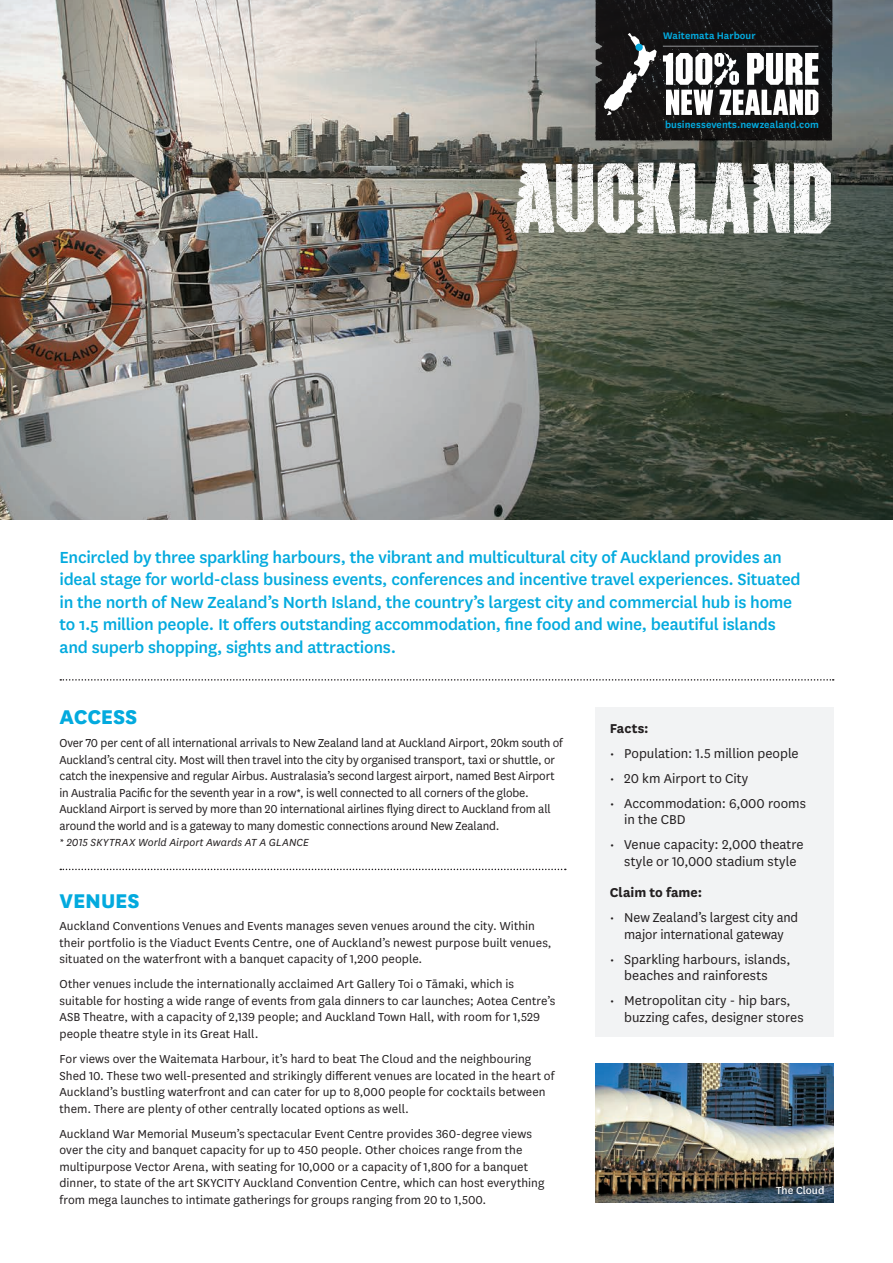
<style>
.page{position:relative;width:893px;height:1263px;background:#fff}
.page>*{position:absolute;margin:0;border:0;box-sizing:border-box;transform-origin:0 0}
.Subhead_NO_LINE{font:800 23.25px "National";letter-spacing:-.01em;color:#03aade}
.Subhead{font:800 23.25px "National";letter-spacing:-.005em;color:#03aade}
.Intro_Para_Blue{font:500 18.75px/22.5px "National";letter-spacing:-.015em;color:#03aade}
.t1{font:15px/16.5px "National";color:#231f20;text-align:center}
.Body_Copy_10_12_Bul{font:700 15px "National";color:#231f20}
.Body_Copy_9_11{font:13.5px/16.5px "National";color:#231f20}
.Body_Copy_9_11-2{font:italic 12px "National";letter-spacing:.005em;color:#231f20}
.Captions{font:12px "National";color:#fff}
.t2{font:600 11.1px "National";letter-spacing:.005em;color:#03aade}
</style>
<div class="page">
<img style="left:0;top:0;width:893px;height:520px">
<svg style="left:60px;top:869px;width:506px;height:1px"></svg>
<div style="left:595px;top:707px;width:238px;height:329px;background:#f2f3f4"></div>
<img style="left:588px;top:0;width:252px;height:142px">
<hr style="left:663px;top:46px;width:155px;height:1px;background:#939598">
<svg style="left:604px;top:33px;width:53px;height:82px"></svg>
<div style="left:635px;top:44px;width:8px;height:7px;background:#03aade;border-radius:50%"></div>
<svg style="left:663px;top:53px;width:155px;height:62px"></svg>
<svg style="left:60px;top:679px;width:774px;height:2px"></svg>
<img style="left:503px;top:138px;width:335px;height:109px">
<img style="left:595px;top:1063px;width:238px;height:140px">
<p class="t2" style="left:663px;top:28px;width:94px">Waitemata Harbour</p>
<p class="t2" style="left:665px;top:117px;width:155px">businessevents.newzealand.com</p>
<p class="Intro_Para_Blue" style="left:60px;top:544px;width:743px">Encircled by three sparkling harbours, the vibrant and multicultural city of Auckland provides an ideal stage for world-class business events, conferences and incentive travel experiences. Situated in the north of New Zealand’s North Island, the country’s largest city and commercial hub is home to 1.5 million people. It offers outstanding accommodation, fine food and wine, beautiful islands and superb shopping, sights and attractions.</p>
<p class="Subhead_NO_LINE" style="left:60px;top:700px;width:79px">ACCESS</p>
<p class="Body_Copy_9_11" style="left:60px;top:734px;width:505px">Over 70 per cent of all international arrivals to New Zealand land at Auckland Airport, 20km south of Auckland’s central city. Most will then travel into the city by organised transport, taxi or shuttle, or catch the inexpensive and regular Airbus. Australasia’s second largest airport, named Best Airport in Australia Pacific for the seventh year in a row*, is well connected to all corners of the globe.<br>Auckland Airport is served by more than 20 international airlines flying direct to Auckland from all around the world and is a gateway to many domestic connections around New Zealand.</p>
<p class="Body_Copy_9_11-2" style="left:60px;top:835px;width:251px">* 2015 SKYTRAX World Airport Awards AT A GLANCE</p>
<p class="Subhead" style="left:60px;top:884px;width:82px">VENUES</p>
<p class="Body_Copy_9_11" style="left:60px;top:917px;width:494px">Auckland Conventions Venues and Events manages seven venues around the city. Within their portfolio is the Viaduct Events Centre, one of Auckland’s newest purpose built venues, situated on the waterfront with a banquet capacity of 1,200 people.</p>
<p class="Body_Copy_9_11" style="left:60px;top:975px;width:497px">Other venues include the internationally acclaimed Art Gallery Toi o Tāmaki, which is suitable for hosting a wide range of events from gala dinners to car launches; Aotea Centre’s ASB Theatre, with a capacity of 2,139 people; and Auckland Town Hall, with room for 1,529 people theatre style in its Great Hall.</p>
<p class="Body_Copy_9_11" style="left:60px;top:1050px;width:496px">For views over the Waitemata Harbour, it’s hard to beat The Cloud and the neighbouring Shed 10. These two well-presented and strikingly different venues are located in the heart of Auckland’s bustling waterfront and can cater for up to 8,000 people for cocktails between them. There are plenty of other centrally located options as well.</p>
<p class="Body_Copy_9_11" style="left:60px;top:1124px;width:487px">Auckland War Memorial Museum’s spectacular Event Centre provides 360-degree views over the city and banquet capacity for up to 450 people. Other choices range from the multipurpose Vector Arena, with seating for 10,000 or a capacity of 1,800 for a banquet dinner, to state of the art SKYCITY Auckland Convention Centre, which can host everything from mega launches to intimate gatherings for groups ranging from 20 to 1,500.</p>
<p class="Body_Copy_10_12_Bul" style="left:610px;top:717px;width:40px">Facts:</p>
<p class="t1" style="left:610px;top:744px;width:190px">• Population: 1.5 million people</p>
<p class="t1" style="left:610px;top:769px;width:140px">• 20 km Airport to City</p>
<p class="t1" style="left:624px;top:794px;width:183px;text-align:left;text-indent:-14px">• Accommodation: 6,000 rooms in the CBD</p>
<p class="t1" style="left:610px;top:836px;width:195px">• Venue capacity: 2,000 theatre style or 10,000 stadium style</p>
<p class="Body_Copy_10_12_Bul" style="left:610px;top:882px;width:94px">Claim to fame:</p>
<p class="t1" style="left:610px;top:908px;width:190px">• New Zealand’s largest city and major international gateway</p>
<p class="t1" style="left:610px;top:950px;width:182px">• Sparkling harbours, islands, beaches and rainforests</p>
<p class="t1" style="left:624px;top:991px;width:181px;text-align:left;text-indent:-14px">• Metropolitan city - hip bars, buzzing cafes, designer stores</p>
<p class="Captions" style="left:776px;top:1183px;width:50px">The Cloud</p>
</div>
